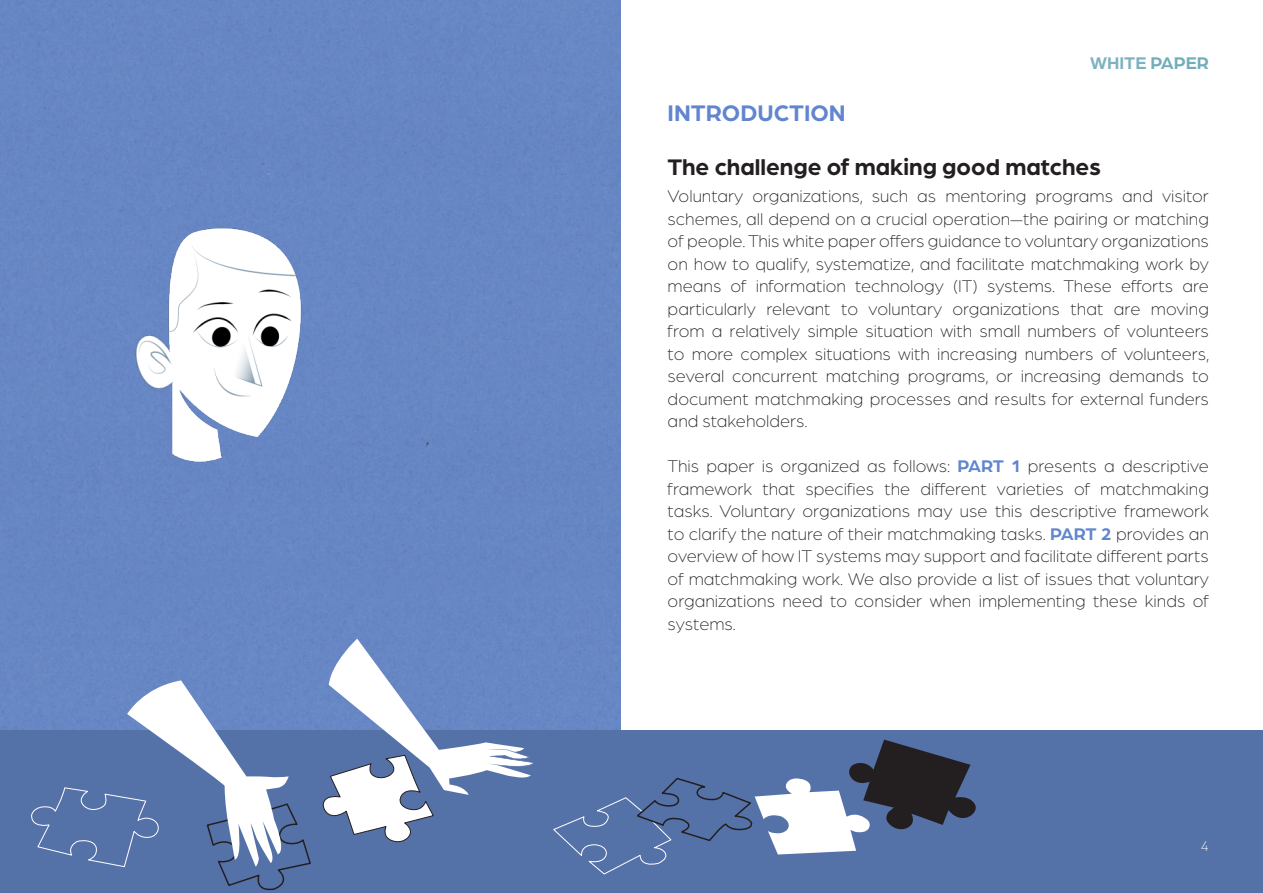
<style>
.page{position:relative;width:1263px;height:893px;background:#fff}
.page>*{position:absolute;margin:0;border:0;box-sizing:border-box;transform-origin:0 0}
.Basic_Heads{font:700 24px "Arboria";color:#231f20}
.Basic_Heads_Blue{font:700 24px "Arboria";color:#6185cf}
.t1{font:300 18px/22.5px "Arboria";color:#231f20;text-align:justify}
.t2{font:700 18px "Arboria";color:#7eb1c1}
.t3{font:300 15px "Arboria";color:#fff}
.s1{color:#72adbb}
.s2{font-weight:700;color:#6185cf}
</style>
<div class="page">
<div style="left:0;top:0;width:621px;height:730px;background:#6786c4"></div>
<img style="left:0;top:164px;width:621px;height:445px">
<div style="left:0;top:730px;width:1263px;height:163px;background:#5572a8"></div>
<svg style="left:553px;top:740px;width:423px;height:135px"></svg>
<svg style="left:31px;top:680px;width:281px;height:211px"></svg>
<svg style="left:323px;top:639px;width:211px;height:204px"></svg>
<p class="t2" style="left:1090px;top:50px;width:120px">WHITE <span class="s1">PAPER</span></p>
<p class="Basic_Heads_Blue" style="left:668px;top:97px;width:180px">INTRODUCTION</p>
<p class="Basic_Heads" style="left:668px;top:151px;width:435px">The challenge of making good matches</p>
<p class="t1" style="left:668px;top:184px;width:543px">Voluntary organizations, such as mentoring programs and visitor schemes, all depend on a crucial operation—the pairing or matching of people. This white paper offers guidance to voluntary organizations on how to qualify, systematize, and facilitate matchmaking work by means of information technology (IT) systems. These efforts are particularly relevant to voluntary organizations that are moving from a relatively simple situation with small numbers of volunteers to more complex situations with increasing numbers of volunteers, several concurrent matching programs, or increasing demands to document matchmaking processes and results for external funders and stakeholders.</p>
<p class="t1" style="left:668px;top:454px;width:543px">This paper is organized as follows: <span class="s2">PART 1</span> presents a descriptive framework that specifies the different varieties of matchmaking tasks. Voluntary organizations may use this descriptive framework to clarify the nature of their matchmaking tasks. <span class="s2">PART 2</span> provides an overview of how IT systems may support and facilitate different parts of matchmaking work. We also provide a list of issues that voluntary organizations need to consider when implementing these kinds of systems.</p>
<p class="t3" style="left:1201px;top:837px;width:10px">4</p>
</div>
